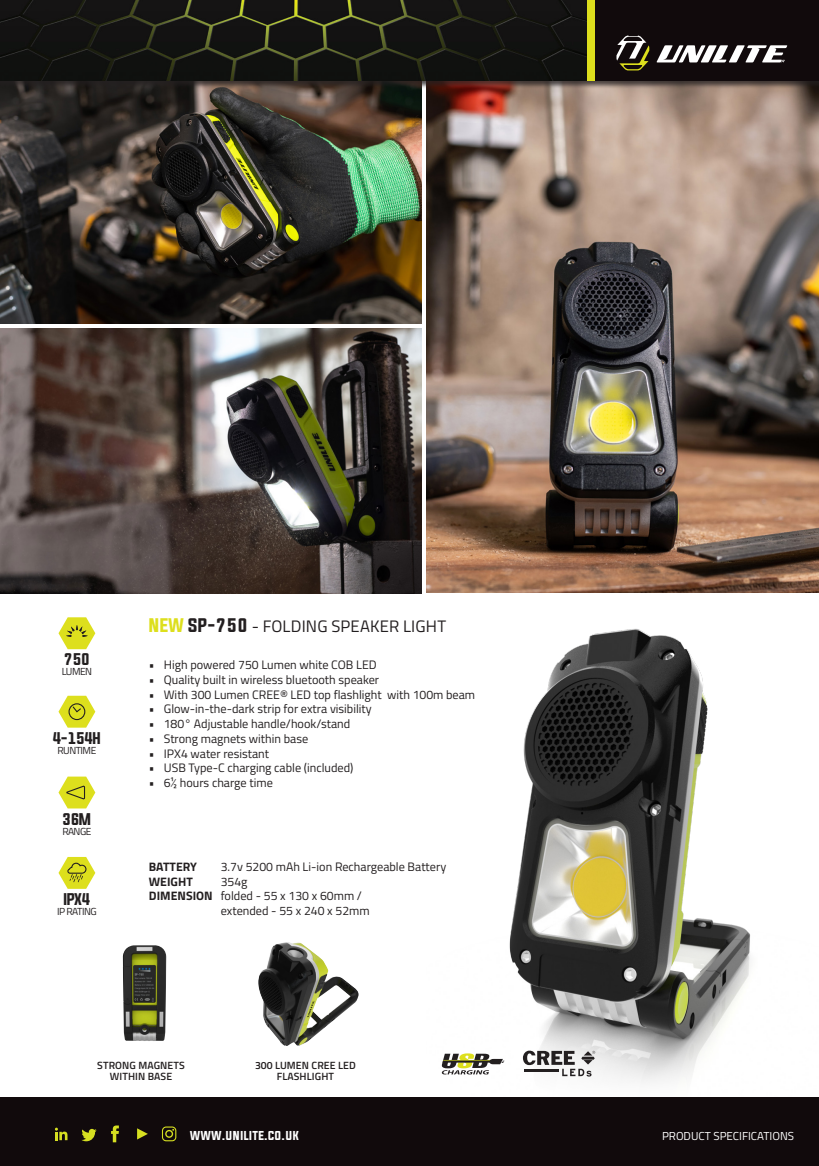
<style>
.page{position:relative;width:819px;height:1166px;background:#fff}
.page>*{position:absolute;margin:0;border:0;box-sizing:border-box;transform-origin:0 0}
.t1{font:16.62px "Titillium Web";letter-spacing:.01em;color:#231f20}
.t2{font:14.35px "Evogria";letter-spacing:-.05em;color:#231f20}
.Body_Text{font:12.25px/14.7px "Titillium Web";color:#231f20}
.t3{font:700 12.25px "Titillium Web";color:#231f20}
.t4{font:11.55px "Titillium Web";color:#fff}
.t5{font:11.55px "Evogria";color:#fff}
.t6{font:600 10.5px/11.5px "Titillium Web";letter-spacing:.01em;color:#231f20;text-align:center}
.t7{font:10.15px "Titillium Web";letter-spacing:-.05em;color:#231f20}
.s1{font-family:"Evogria";color:#dddf1d}
.s2{font-family:"Evogria"}
.s3{font-weight:700}
</style>
<div class="page">
<img style="left:0;top:89px;width:421px;height:234px">
<img style="left:426px;top:89px;width:393px;height:504px">
<img style="left:0;top:329px;width:421px;height:264px">
<svg style="left:441px;top:628px;width:310px;height:455px"></svg>
<img style="left:123px;top:945px;width:43px;height:96px">
<img style="left:258px;top:942px;width:101px;height:104px">
<svg style="left:58px;top:617px;width:37px;height:32px"></svg>
<svg style="left:58px;top:696px;width:37px;height:31px"></svg>
<svg style="left:58px;top:776px;width:37px;height:32px"></svg>
<svg style="left:58px;top:857px;width:37px;height:32px"></svg>
<svg style="left:442px;top:1053px;width:62px;height:21px"></svg>
<svg style="left:523px;top:1050px;width:72px;height:26px"></svg>
<div style="left:0;top:0;width:819px;height:89px;background:#231f20;opacity:.75"></div>
<div style="left:0;top:0;width:819px;height:81px;background:#110a0c"></div>
<div style="left:586px;top:0;width:9px;height:81px;background:#dddf1d"></div>
<svg style="left:656px;top:45px;width:131px;height:17px"></svg>
<svg style="left:616px;top:36px;width:33px;height:34px"></svg>
<img style="left:0;top:0;width:586px;height:81px">
<div style="left:0;top:1097px;width:819px;height:69px;background:#110a0c"></div>
<svg style="left:137px;top:1128px;width:11px;height:11px"></svg>
<svg style="left:162px;top:1126px;width:14px;height:15px"></svg>
<svg style="left:81px;top:1129px;width:16px;height:12px"></svg>
<svg style="left:111px;top:1125px;width:8px;height:17px"></svg>
<svg style="left:55px;top:1127px;width:12px;height:13px"></svg>
<p class="t2" style="left:64px;top:649px;width:27px">750</p>
<p class="t7" style="left:62px;top:664px;width:32px">LUMEN</p>
<p class="t2" style="left:52px;top:728px;width:50px">4-154H</p>
<p class="t7" style="left:57px;top:743px;width:40px">RUNTIME</p>
<p class="t2" style="left:62px;top:808px;width:31px">36M</p>
<p class="t7" style="left:62px;top:823px;width:31px">RANGE</p>
<p class="t2" style="left:63px;top:889px;width:29px">IPX4</p>
<p class="t7" style="left:57px;top:904px;width:41px">IP RATING</p>
<p class="t1" style="left:149px;top:613px;width:299px"><span class="s1">NEW</span> <span class="s2">SP-750</span> - FOLDING SPEAKER LIGHT</p>
<p class="Body_Text" style="left:149px;top:657px;width:229px">• High powered 750 Lumen white COB LED</p>
<p class="Body_Text" style="left:149px;top:672px;width:232px">• Quality built in wireless bluetooth speaker</p>
<p class="Body_Text" style="left:149px;top:686px;width:328px">• With 300 Lumen CREE® LED top flashlight with 100m beam</p>
<p class="Body_Text" style="left:149px;top:701px;width:224px">• Glow-in-the-dark strip for extra visibility</p>
<p class="Body_Text" style="left:149px;top:716px;width:203px">• 180° Adjustable handle/hook/stand</p>
<p class="Body_Text" style="left:149px;top:730px;width:161px">• Strong magnets within base</p>
<p class="Body_Text" style="left:149px;top:745px;width:122px">• IPX4 water resistant</p>
<p class="Body_Text" style="left:149px;top:760px;width:206px">• USB Type-C charging cable (included)</p>
<p class="Body_Text" style="left:149px;top:775px;width:125px">• 6½ hours charge time</p>
<p class="t3" style="left:149px;top:857px;width:50px">BATTERY</p>
<p class="Body_Text" style="left:221px;top:858px;width:227px">3.7v 5200 mAh Li-ion Rechargeable Battery</p>
<p class="t3" style="left:149px;top:872px;width:45px">WEIGHT</p>
<p class="Body_Text" style="left:221px;top:873px;width:28px">354g</p>
<p class="Body_Text" style="left:221px;top:888px;width:150px;text-indent:-72px"><span class="s3">DIMENSION</span> folded - 55 x 130 x 60mm / extended - 55 x 240 x 52mm</p>
<p class="t6" style="left:97px;top:1059px;width:89px">STRONG MAGNETS</p>
<p class="t6" style="left:110px;top:1070px;width:64px">WITHIN BASE</p>
<p class="t6" style="left:255px;top:1059px;width:102px">300 LUMEN CREE LED<br>FLASHLIGHT</p>
<p class="t5" style="left:190px;top:1127px;width:111px">WWW.UNILITE.CO.UK</p>
<p class="t4" style="left:662px;top:1127px;width:134px">PRODUCT SPECIFICATIONS</p>
</div>
